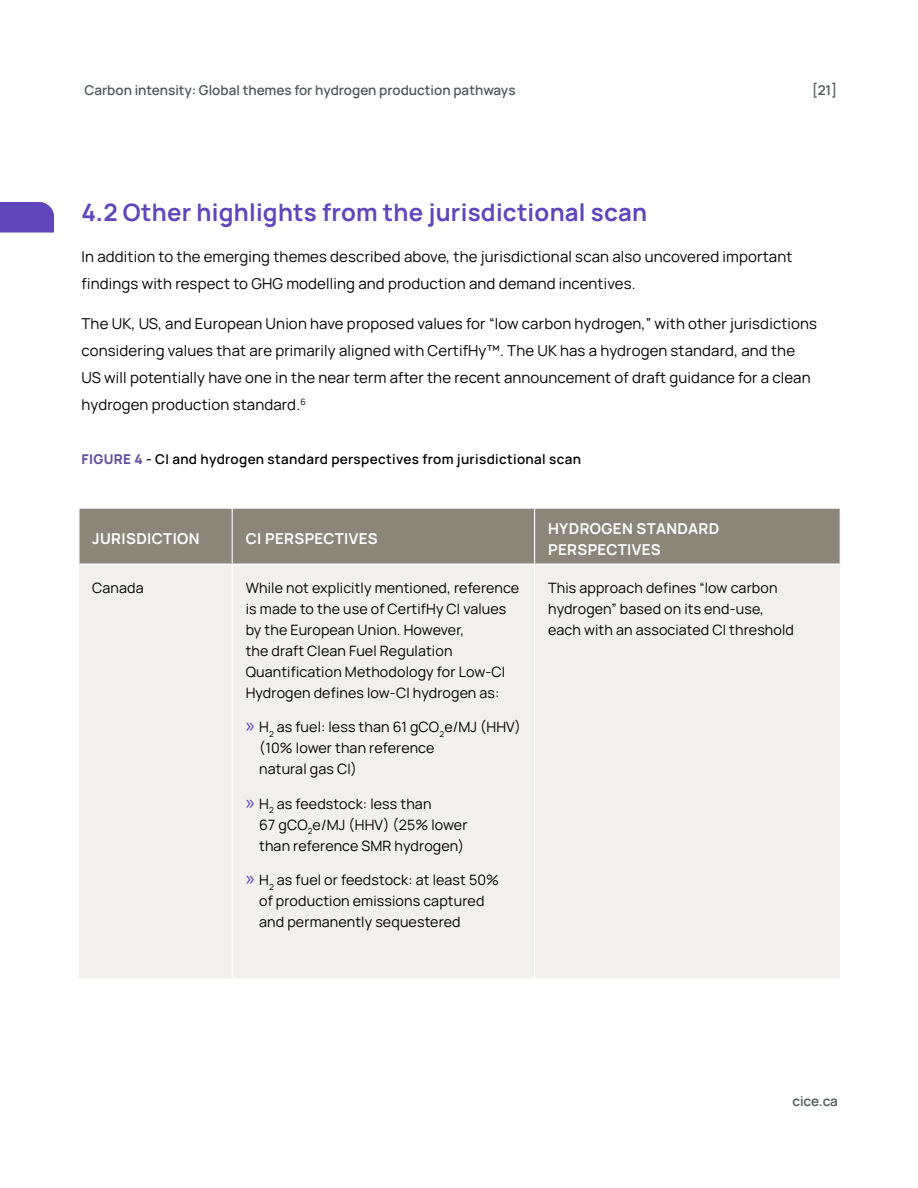
<style>
.page{position:relative;width:918px;height:1188px;background:#fff}
.page>*{position:absolute;margin:0;border:0;box-sizing:border-box;transform-origin:0 0}
.t1{font:700 24px "Manrope";letter-spacing:.01em;color:#6145ba}
.t2{font:15px/27px "Manrope";letter-spacing:.01em;color:#000}
.t3{font:700 15px/21px "Manrope";letter-spacing:.025em;color:#fff}
.t4{font:14.25px/21px "Manrope";letter-spacing:.01em;color:#000}
.t5{font:600 13.5px "Manrope";color:#4f5759}
.t6{font:600 13.5px "Manrope";letter-spacing:.025em;color:#000}
.s1{font-weight:800;color:#6050a1}
.s2{font-family:"Myriad Pro";font-size:21px;color:#6145ba}
</style>
<div class="page">
<div style="left:0;top:202px;width:54px;height:30px;background:#6145ba"></div>
<div style="left:80px;top:509px;width:760px;height:54px;background:#8c857a"></div>
<div style="left:79px;top:565px;width:761px;height:413px;background:#f2f0ed"></div>
<hr style="left:232px;top:565px;width:1px;height:413px;background:#fff">
<hr style="left:534px;top:565px;width:1px;height:413px;background:#fff">
<hr style="left:232px;top:509px;width:1px;height:54px;background:#fff">
<hr style="left:534px;top:509px;width:1px;height:54px;background:#fff">
<p class="t5" style="left:85px;top:81px;width:433px">Carbon intensity: Global themes for hydrogen production pathways</p>
<p class="t5" style="left:812px;top:81px;width:26px">[21]</p>
<h1 class="t1" style="left:82px;top:196px;width:567px">4.2 Other highlights from the jurisdictional scan</h1>
<p class="t2" style="left:82px;top:242px;width:712px">In addition to the emerging themes described above, the jurisdictional scan also uncovered important findings with respect to GHG modelling and production and demand incentives.</p>
<p class="t2" style="left:82px;top:310px;width:737px">The UK, US, and European Union have proposed values for “low carbon hydrogen,” with other jurisdictions considering values that are primarily aligned with CertifHy™. The UK has a hydrogen standard, and the US will potentially have one in the near term after the recent announcement of draft guidance for a clean hydrogen production standard.<sup>6</sup></p>
<p class="t6" style="left:82px;top:450px;width:501px"><span class="s1">FIGURE 4</span> - CI and hydrogen standard perspectives from jurisdictional scan</p>
<p class="t3" style="left:92px;top:527px;width:109px">JURISDICTION</p>
<p class="t3" style="left:246px;top:527px;width:134px">CI PERSPECTIVES</p>
<p class="t3" style="left:548px;top:517px;width:173px">HYDROGEN STANDARD<br>PERSPECTIVES</p>
<p class="t4" style="left:92px;top:576px;width:53px">Canada</p>
<p class="t4" style="left:246px;top:576px;width:275px">While not explicitly mentioned, reference is made to the use of CertifHy CI values by the European Union. However,<br>the draft Clean Fuel Regulation Quantification Methodology for Low-CI Hydrogen defines low-CI hydrogen as:</p>
<p class="t4" style="left:259px;top:716px;width:263px;text-indent:-14px"><span class="s2">»</span> H<sub>2</sub> as fuel: less than 61 gCO<sub>2</sub>e/MJ (HHV) (10% lower than reference<br>natural gas CI)</p>
<p class="t4" style="left:259px;top:792px;width:210px;text-indent:-14px"><span class="s2">»</span> H<sub>2</sub> as feedstock: less than<br>67 gCO<sub>2</sub>e/MJ (HHV) (25% lower than reference SMR hydrogen)</p>
<p class="t4" style="left:259px;top:869px;width:241px;text-indent:-13px"><span class="s2">»</span> H<sub>2</sub> as fuel or feedstock: at least 50% of production emissions captured and permanently sequestered</p>
<p class="t4" style="left:548px;top:576px;width:247px">This approach defines “low carbon hydrogen” based on its end-use, each with an associated CI threshold</p>
<p class="t5" style="left:793px;top:1092px;width:47px">cice.ca</p>
</div>
